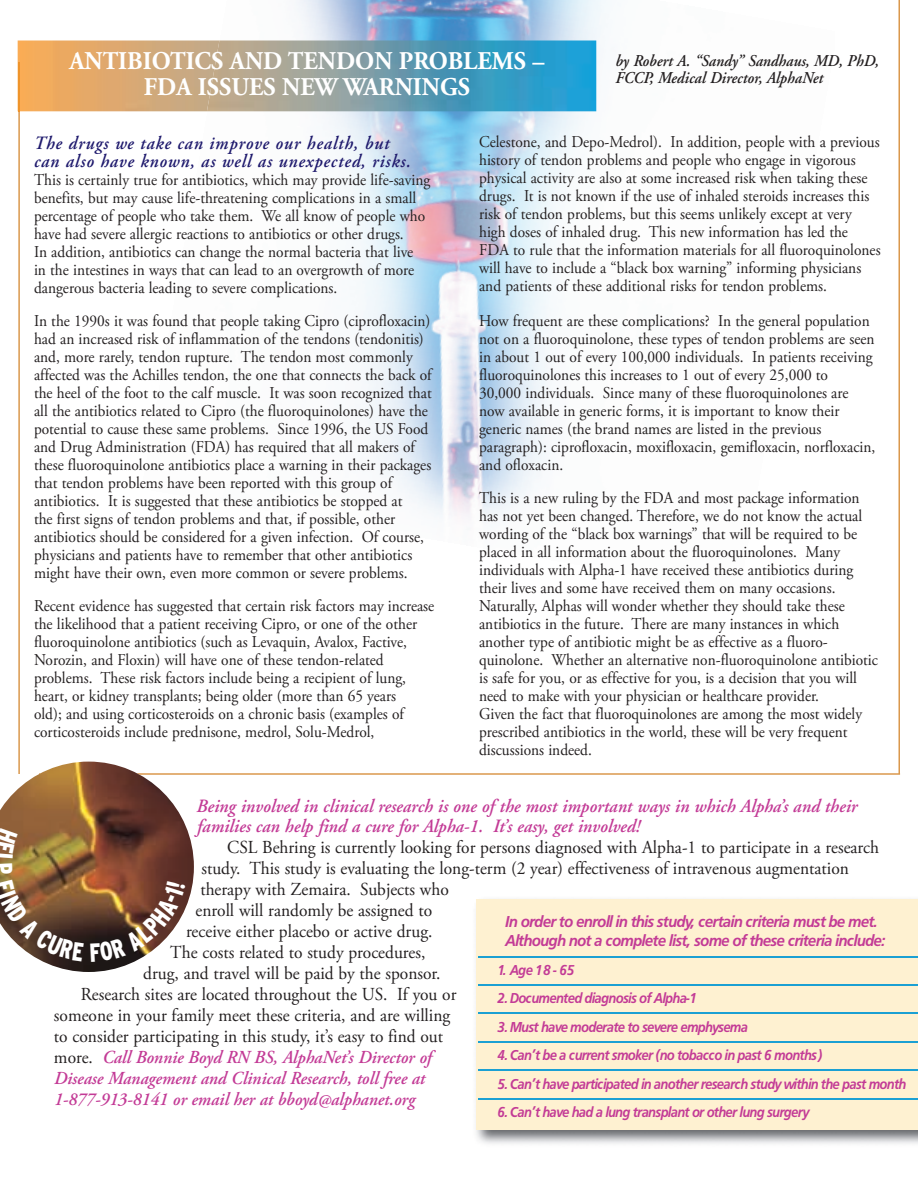
<style>
.page{position:relative;width:918px;height:1188px;background:#fff}
.page>*{position:absolute;margin:0;border:0;box-sizing:border-box;transform-origin:0 0}
.t1{font:700 25.5px/25.8px "Adobe Garamond Pro";color:#fff;text-align:center;scale:.95 1}
.t2{font:italic 600 18.75px/19.5px "Adobe Garamond";color:#c33b96;scale:.95 1}
.t3{font:italic 600 18.75px/18px "Adobe Garamond Pro";letter-spacing:.05em;color:#1f1a6d;scale:.93 1}
.t4{font:18.3px "Adobe Garamond Pro";color:#231f20;scale:.95 1}
.t5{font:italic 600 18.3px "Adobe Garamond Pro";color:#c33b96;scale:.95 1}
.t6{font:16.5px/18px "Adobe Garamond Pro";color:#231f20;scale:.93 1}
.t7{font:16.5px/19.5px "Frutiger Bld Itlic";letter-spacing:-.05em;color:#c33b96;scale:.95 1}
.t8{font:italic 600 16.5px/17.5px "Adobe Garamond";color:#231f20;scale:.93 1}
.t9{font:15px "Frutiger Bld Itlic";letter-spacing:-.05em;color:#c33b96;scale:.9 1}
.s1{font-weight:400;font-style:normal;color:#231f20}
</style>
<div class="page">
<hr style="left:18px;top:63px;width:2px;height:711px;background:#da984d">
<hr style="left:899px;top:0;width:1px;height:774px;background:#da984d">
<hr style="left:39px;top:773px;width:861px;height:2px;background:#da984d">
<img style="left:141px;top:0;width:465px;height:518px">
<img style="left:18px;top:40px;width:189px;height:71px">
<img style="left:18px;top:63px;width:2px;height:48px">
<img style="left:207px;top:40px;width:389px;height:71px">
<img style="left:476px;top:899px;width:442px;height:245px">
<div style="left:477px;top:899px;width:441px;height:230px;background:#fef1d1"></div>
<hr style="left:478px;top:956px;width:440px;height:1px;background:#1ba0d3">
<hr style="left:478px;top:984px;width:440px;height:2px;background:#1ba0d3">
<hr style="left:478px;top:1013px;width:440px;height:1px;background:#1ba0d3">
<hr style="left:478px;top:1041px;width:440px;height:2px;background:#1ba0d3">
<hr style="left:478px;top:1070px;width:440px;height:1px;background:#1ba0d3">
<hr style="left:478px;top:1098px;width:440px;height:2px;background:#1ba0d3">
<svg style="left:0;top:762px;width:194px;height:210px"></svg>
<h1 class="t1" style="left:69px;top:50px;width:502px">ANTIBIOTICS AND TENDON PROBLEMS –<br>FDA ISSUES NEW WARNINGS</h1>
<p class="t8" style="left:615px;top:53px;width:285px">by Robert A. “Sandy” Sandhaus, MD, PhD,<br>FCCP, Medical Director, AlphaNet</p>
<p class="t3" style="left:34px;top:135px;width:407px">The drugs we take can improve our health, but can also have known, as well as unexpected, risks.</p>
<p class="t6" style="left:34px;top:172px;width:428px">This is certainly true for antibiotics, which may provide life-saving benefits, but may cause life-threatening complications in a small percentage of people who take them. We all know of people who have had severe allergic reactions to antibiotics or other drugs.<br>In addition, antibiotics can change the normal bacteria that live<br>in the intestines in ways that can lead to an overgrowth of more dangerous bacteria leading to severe complications.</p>
<p class="t6" style="left:34px;top:313px;width:429px">In the 1990s it was found that people taking Cipro (ciprofloxacin) had an increased risk of inflammation of the tendons (tendonitis) and, more rarely, tendon rupture. The tendon most commonly affected was the Achilles tendon, the one that connects the back of the heel of the foot to the calf muscle. It was soon recognized that all the antibiotics related to Cipro (the fluoroquinolones) have the potential to cause these same problems. Since 1996, the US Food and Drug Administration (FDA) has required that all makers of these fluoroquinolone antibiotics place a warning in their packages that tendon problems have been reported with this group of antibiotics. It is suggested that these antibiotics be stopped at<br>the first signs of tendon problems and that, if possible, other antibiotics should be considered for a given infection. Of course, physicians and patients have to remember that other antibiotics might have their own, even more common or severe problems.</p>
<p class="t6" style="left:34px;top:598px;width:432px">Recent evidence has suggested that certain risk factors may increase the likelihood that a patient receiving Cipro, or one of the other fluoroquinolone antibiotics (such as Levaquin, Avalox, Factive, Norozin, and Floxin) will have one of these tendon-related problems. These risk factors include being a recipient of lung, heart, or kidney transplants; being older (more than 65 years<br>old); and using corticosteroids on a chronic basis (examples of corticosteroids include prednisone, medrol, Solu-Medrol,</p>
<p class="t6" style="left:479px;top:134px;width:433px">Celestone, and Depo-Medrol). In addition, people with a previous history of tendon problems and people who engage in vigorous physical activity are also at some increased risk when taking these drugs. It is not known if the use of inhaled steroids increases this risk of tendon problems, but this seems unlikely except at very high doses of inhaled drug. This new information has led the FDA to rule that the information materials for all fluoroquinolones will have to include a “black box warning” informing physicians and patients of these additional risks for tendon problems.</p>
<p class="t6" style="left:479px;top:313px;width:428px">How frequent are these complications? In the general population not on a fluoroquinolone, these types of tendon problems are seen in about 1 out of every 100,000 individuals. In patients receiving fluoroquinolones this increases to 1 out of every 25,000 to<br>30,000 individuals. Since many of these fluoroquinolones are now available in generic forms, it is important to know their generic names (the brand names are listed in the previous paragraph): ciprofloxacin, moxifloxacin, gemifloxacin, norfloxacin, and ofloxacin.</p>
<p class="t6" style="left:479px;top:490px;width:430px">This is a new ruling by the FDA and most package information has not yet been changed. Therefore, we do not know the actual wording of the “black box warnings” that will be required to be placed in all information about the fluoroquinolones. Many individuals with Alpha-1 have received these antibiotics during their lives and some have received them on many occasions.<br>Naturally, Alphas will wonder whether they should take these antibiotics in the future. There are many instances in which another type of antibiotic might be as effective as a fluoro&shy;quinolone. Whether an alternative non-fluoroquinolone antibiotic is safe for you, or as effective for you, is a decision that you will need to make with your physician or healthcare provider.<br>Given the fact that fluoroquinolones are among the most widely prescribed antibiotics in the world, these will be very frequent discussions indeed.</p>
<p class="t2" style="left:197px;top:798px;width:697px">Being involved in clinical research is one of the most important ways in which Alpha’s and their families can help find a cure for Alpha-1. It’s easy, get involved!</p>
<p class="t4" style="left:227px;top:840px;width:688px">CSL Behring is currently looking for persons diagnosed with Alpha-1 to participate in a research</p>
<p class="t4" style="left:201px;top:861px;width:683px">study. This study is evaluating the long-term (2 year) effectiveness of intravenous augmentation</p>
<p class="t4" style="left:200px;top:882px;width:263px">therapy with Zemaira. Subjects who</p>
<p class="t4" style="left:196px;top:903px;width:251px">enroll will randomly be assigned to</p>
<p class="t4" style="left:186px;top:924px;width:261px">receive either placebo or active drug.</p>
<p class="t4" style="left:170px;top:945px;width:270px">The costs related to study procedures,</p>
<p class="t4" style="left:143px;top:966px;width:315px">drug, and travel will be paid by the sponsor.</p>
<p class="t4" style="left:81px;top:986px;width:397px">Research sites are located throughout the US. If you or</p>
<p class="t4" style="left:54px;top:1007px;width:419px">someone in your family meet these criteria, and are willing</p>
<p class="t4" style="left:54px;top:1028px;width:411px">to consider participating in this study, it’s easy to find out</p>
<p class="t5" style="left:54px;top:1049px;width:399px"><span class="s1">more.</span> Call Bonnie Boyd RN BS, AlphaNet’s Director of</p>
<p class="t5" style="left:54px;top:1070px;width:392px">Disease Management and Clinical Research, toll free at</p>
<p class="t5" style="left:54px;top:1091px;width:382px">1-877-913-8141 or email her at bboyd@alphanet.org</p>
<p class="t7" style="left:505px;top:913px;width:402px">In order to enroll in this study, certain criteria must be met.<br>Although not a complete list, some of these criteria include:</p>
<p class="t9" style="left:497px;top:964px;width:87px">1. Age 18 - 65</p>
<p class="t9" style="left:497px;top:993px;width:223px">2. Documented diagnosis of Alpha-1</p>
<p class="t9" style="left:497px;top:1021px;width:280px">3. Must have moderate to severe emphysema</p>
<p class="t9" style="left:497px;top:1050px;width:362px">4. Can’t be a current smoker (no tobacco in past 6 months)</p>
<p class="t9" style="left:497px;top:1078px;width:456px">5. Can’t have participated in another research study within the past month</p>
<p class="t9" style="left:497px;top:1107px;width:349px">6. Can’t have had a lung transplant or other lung surgery</p>
</div>
